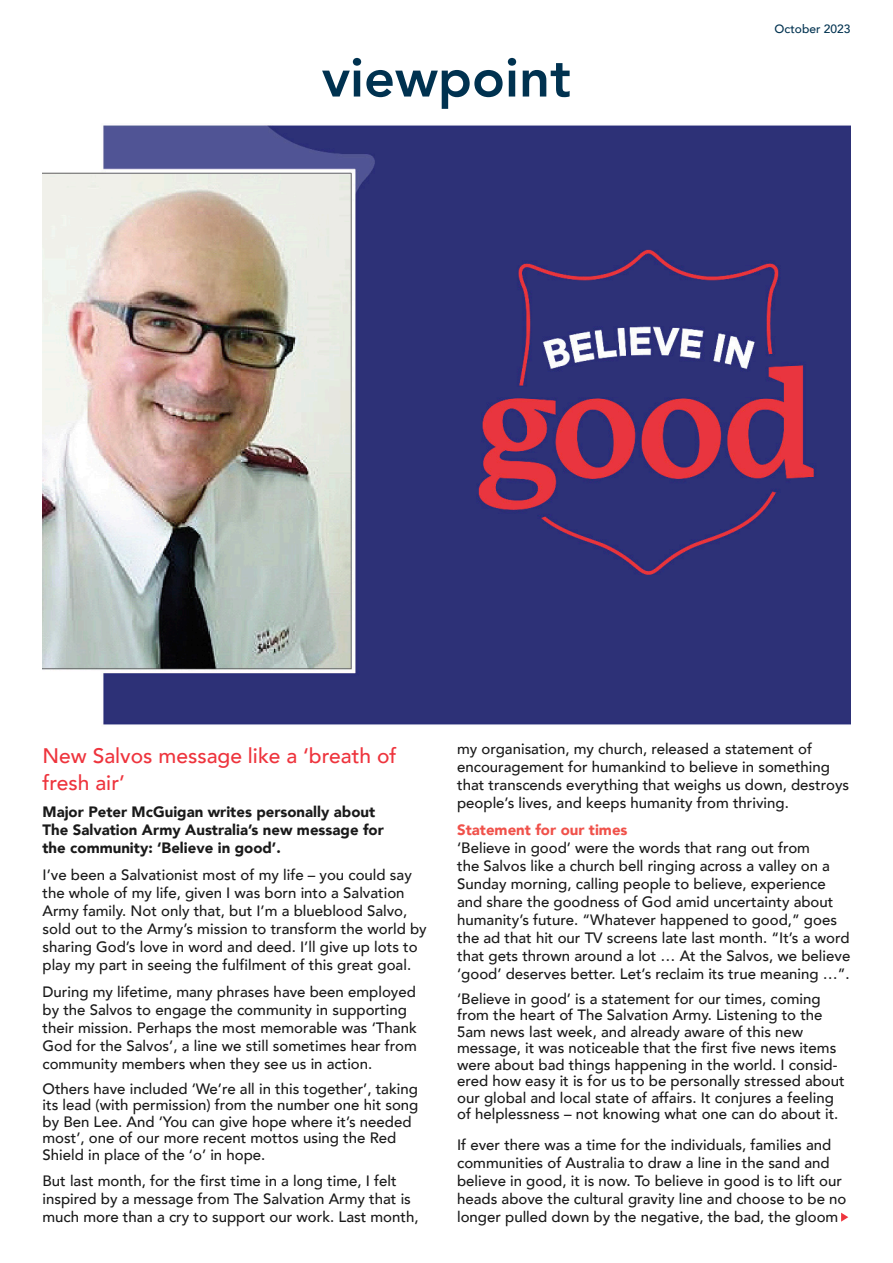
<style>
.page{position:relative;width:893px;height:1263px;background:#fff}
.page>*{position:absolute;margin:0;border:0;box-sizing:border-box;transform-origin:0 0}
.Large_Header{font:800 54px "Avenir";color:#003250}
.Body{font:500 21px/27px "Avenir";color:#ee343d}
.Body-2{font:500 15px/18px "Avenir";color:#1a1a1a}
.Body-3{font:900 15px/18px "Avenir";color:#1a1a1a}
.Intext_Subhead{font:900 15px "Avenir";color:#f0514a}
.t1{font:500 12px "Avenir";color:#003250}
</style>
<div class="page">
<img style="left:43px;top:125px;width:807px;height:600px">
<svg style="left:841px;top:1213px;width:7px;height:9px"></svg>
<p class="Large_Header" style="left:322px;top:36px;width:251px">viewpoint</p>
<p class="t1" style="left:775px;top:19px;width:77px">October 2023</p>
<p class="Body" style="left:43px;top:741px;width:355px">New Salvos message like a ‘breath of fresh air’</p>
<p class="Body-3" style="left:43px;top:802px;width:343px">Major Peter McGuigan writes personally about<br>The Salvation Army Australia’s new message for the community: ‘Believe in good’.</p>
<p class="Body-2" style="left:43px;top:864px;width:386px">I’ve been a Salvationist most of my life – you could say the whole of my life, given I was born into a Salvation Army family. Not only that, but I’m a blueblood Salvo, sold out to the Army’s mission to transform the world by sharing God’s love in word and deed. I’ll give up lots to play my part in seeing the fulfilment of this great goal.</p>
<p class="Body-2" style="left:43px;top:981px;width:376px">During my lifetime, many phrases have been employed by the Salvos to engage the community in supporting their mission. Perhaps the most memorable was ‘Thank God for the Salvos’, a line we still sometimes hear from community members when they see us in action.</p>
<p class="Body-2" style="left:43px;top:1079px;width:377px;line-height:16.5px">Others have included ‘We’re all in this together’, taking its lead (with permission) from the number one hit song by Ben Lee. And ‘You can give hope where it’s needed most’, one of our more recent mottos using the Red Shield in place of the ‘o’ in hope.</p>
<p class="Body-2" style="left:43px;top:1170px;width:378px">But last month, for the first time in a long time, I felt inspired by a message from The Salvation Army that is much more than a cry to support our work. Last month,</p>
<p class="Body-2" style="left:457px;top:738px;width:394px">my organisation, my church, released a statement of encouragement for humankind to believe in something that transcends everything that weighs us down, destroys people’s lives, and keeps humanity from thriving.</p>
<p class="Intext_Subhead" style="left:457px;top:816px;width:172px">Statement for our times</p>
<p class="Body-2" style="left:457px;top:837px;width:395px">‘Believe in good’ were the words that rang out from<br>the Salvos like a church bell ringing across a valley on a Sunday morning, calling people to believe, experience and share the goodness of God amid uncertainty about humanity’s future. “Whatever happened to good,” goes the ad that hit our TV screens late last month. “It’s a word that gets thrown around a lot … At the Salvos, we believe ‘good’ deserves better. Let’s reclaim its true meaning …”.</p>
<p class="Body-2" style="left:457px;top:989px;width:389px;line-height:16.5px">‘Believe in good’ is a statement for our times, coming from the heart of The Salvation Army. Listening to the 5am news last week, and already aware of this new message, it was noticeable that the first five news items were about bad things happening in the world. I consid&shy;ered how easy it is for us to be personally stressed about our global and local state of affairs. It conjures a feeling of helplessness – not knowing what one can do about it.</p>
<p class="Body-2" style="left:457px;top:1134px;width:391px">If ever there was a time for the individuals, families and communities of Australia to draw a line in the sand and believe in good, it is now. To believe in good is to lift our heads above the cultural gravity line and choose to be no longer pulled down by the negative, the bad, the gloom</p>
</div>
